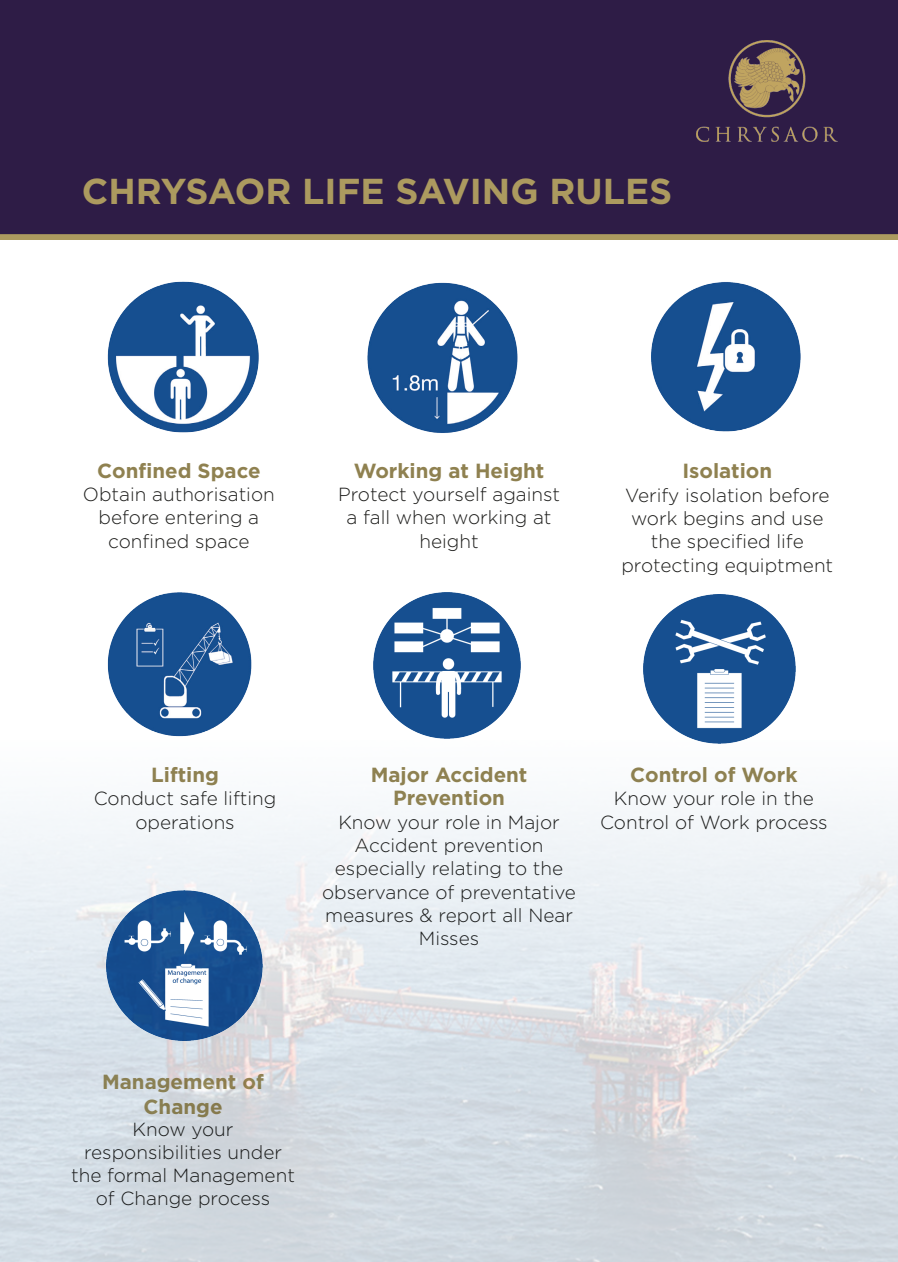
<style>
.page{position:relative;width:898px;height:1262px;background:#fff}
.page>*{position:absolute;margin:0;border:0;box-sizing:border-box;transform-origin:0 0}
.t1{font:700 36px "Gotham";color:#ac9a5f}
.t2{font:700 20.4px/24.5px "Gotham";color:#8f8150;text-align:center}
.t3{font:300 19.05px/23.4px "Gotham";color:#1d1d1b;text-align:center}
</style>
<div class="page">
<div style="left:0;top:0;width:897px;height:237px;background:#2e1c46"></div>
<div style="left:0;top:234px;width:897px;height:6px;background:#ac9a5f"></div>
<img style="left:107px;top:281px;width:152px;height:152px">
<img style="left:367px;top:282px;width:151px;height:151px">
<img style="left:651px;top:282px;width:150px;height:150px">
<img style="left:107px;top:592px;width:145px;height:145px">
<img style="left:373px;top:592px;width:147px;height:147px">
<img style="left:643px;top:595px;width:152px;height:145px">
<img style="left:0;top:740px;width:897px;height:522px">
<img style="left:696px;top:40px;width:141px;height:101px">
<p class="t1" style="left:82px;top:168px;width:591px">CHRYSAOR LIFE SAVING RULES</p>
<p class="t2" style="left:97px;top:458px;width:165px">Confined Space</p>
<p class="t3" style="left:83px;top:482px;width:193px">Obtain authorisation</p>
<p class="t3" style="left:98px;top:505px;width:162px">before entering a</p>
<p class="t3" style="left:108px;top:529px;width:143px">confined space</p>
<p class="t2" style="left:353px;top:458px;width:192px">Working at Height</p>
<p class="t3" style="left:338px;top:482px;width:223px">Protect yourself against a fall when working at height</p>
<p class="t2" style="left:682px;top:459px;width:91px">Isolation</p>
<p class="t3" style="left:624px;top:483px;width:206px">Verify isolation before work begins and use the specified life</p>
<p class="t3" style="left:621px;top:553px;width:213px">protecting equiptment</p>
<p class="t2" style="left:151px;top:762px;width:69px">Lifting</p>
<p class="t3" style="left:94px;top:786px;width:184px">Conduct safe lifting</p>
<p class="t3" style="left:135px;top:810px;width:101px">operations</p>
<p class="t2" style="left:370px;top:762px;width:158px">Major Accident</p>
<p class="t2" style="left:393px;top:786px;width:113px">Prevention</p>
<p class="t3" style="left:338px;top:810px;width:223px">Know your role in Major</p>
<p class="t3" style="left:322px;top:833px;width:255px">Accident prevention especially relating to the observance of preventative measures &amp; report all Near<br>Misses</p>
<p class="t2" style="left:630px;top:762px;width:169px">Control of Work</p>
<p class="t3" style="left:599px;top:786px;width:229px">Know your role in the<br>Control of Work process</p>
<p class="t2" style="left:102px;top:1069px;width:163px">Management of<br>Change</p>
<p class="t3" style="left:132px;top:1117px;width:102px">Know your</p>
<p class="t3" style="left:71px;top:1140px;width:225px;line-height:22.8px">responsibilities under the formal Management of Change process</p>
</div>
